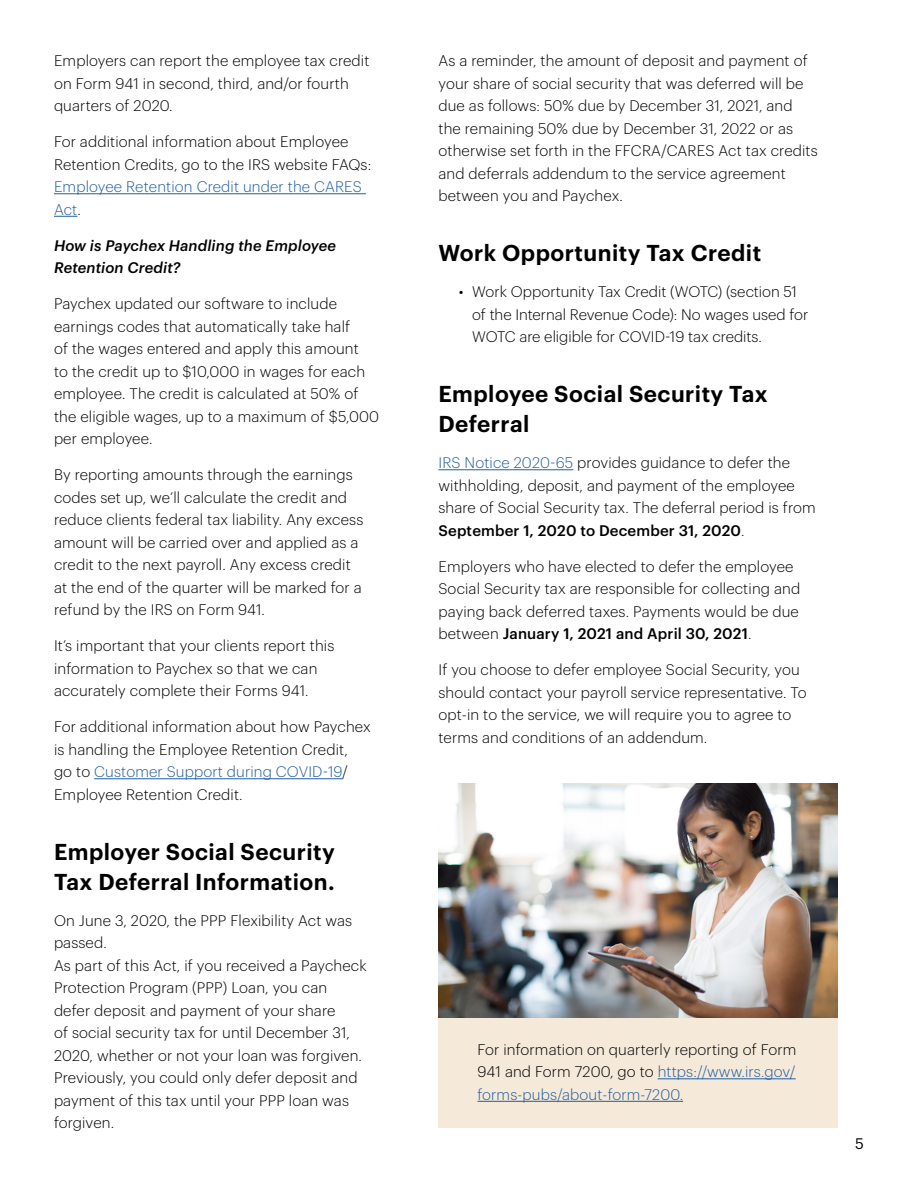
<style>
.page{position:relative;width:918px;height:1188px;background:#fff}
.page>*{position:absolute;margin:0;border:0;box-sizing:border-box;transform-origin:0 0}
.t1{font:600 22.5px/30px "Graphik";letter-spacing:.02em;color:#000}
.t2{font:300 15px/22.5px "Graphik";letter-spacing:.01em;color:#000}
.t3{font:italic 500 15px/22.5px "Graphik";letter-spacing:.01em;color:#000}
.t4{font:300 15px/22.5px "Graphik";letter-spacing:.01em;color:#215e9e}
.t5{font:15px "Graphik";color:#000}
.s1{color:#000}
.s2{color:#215e9e}
.s3{font-weight:500}
</style>
<div class="page">
<hr style="left:54px;top:193px;width:312px;height:1px;background:#215e9e">
<svg style="left:54px;top:216px;width:23px;height:1px"></svg>
<hr style="left:94px;top:778px;width:248px;height:1px;background:#215e9e">
<div style="left:438px;top:1005px;width:400px;height:123px;background:#f5e9da"></div>
<hr style="left:438px;top:469px;width:135px;height:1px;background:#215e9e">
<hr style="left:658px;top:1078px;width:138px;height:1px;background:#215e9e">
<hr style="left:477px;top:1101px;width:206px;height:1px;background:#215e9e">
<img style="left:438px;top:783px;width:400px;height:234px">
<p class="t2" style="left:54px;top:48px;width:317px">Employers can report the employee tax credit on Form 941 in second, third, and/or fourth quarters of 2020.</p>
<p class="t2" style="left:54px;top:129px;width:319px">For additional information about Employee<br>Retention Credits, go to the IRS website FAQs:</p>
<p class="t4" style="left:54px;top:174px;width:309px">Employee Retention Credit under the CARES<br>Act<span class="s1">.</span></p>
<p class="t3" style="left:54px;top:233px;width:284px">How is Paychex Handling the Employee<br>Retention Credit?</p>
<p class="t2" style="left:54px;top:291px;width:327px">Paychex updated our software to include earnings codes that automatically take half<br>of the wages entered and apply this amount<br>to the credit up to $10,000 in wages for each employee. The credit is calculated at 50% of the eligible wages, up to a maximum of $5,000 per employee.</p>
<p class="t2" style="left:54px;top:462px;width:311px">By reporting amounts through the earnings codes set up, we’ll calculate the credit and reduce clients federal tax liability. Any excess amount will be carried over and applied as a credit to the next payroll. Any excess credit at the end of the quarter will be marked for a refund by the IRS on Form 941.</p>
<p class="t2" style="left:54px;top:633px;width:282px">It’s important that your clients report this information to Paychex so that we can accurately complete their Forms 941.</p>
<p class="t2" style="left:54px;top:714px;width:318px">For additional information about how Paychex is handling the Employee Retention Credit,<br>go to <span class="s2">Customer Support during COVID-19</span>/ Employee Retention Credit.</p>
<h1 class="t1" style="left:54px;top:835px;width:282px">Employer Social Security<br>Tax Deferral Information.</h1>
<p class="t2" style="left:54px;top:908px;width:314px">On June 3, 2020, the PPP Flexibility Act was passed.<br>As part of this Act, if you received a Paycheck Protection Program (PPP) Loan, you can defer deposit and payment of your share<br>of social security tax for until December 31, 2020, whether or not your loan was forgiven.<br>Previously, you could only defer deposit and payment of this tax until your PPP loan was forgiven.</p>
<p class="t2" style="left:438px;top:48px;width:381px">As a reminder, the amount of deposit and payment of your share of social security that was deferred will be due as follows: 50% due by December 31, 2021, and the remaining 50% due by December 31, 2022 or as otherwise set forth in the FFCRA/CARES Act tax credits and deferrals addendum to the service agreement between you and Paychex.</p>
<h1 class="t1" style="left:438px;top:236px;width:324px">Work Opportunity Tax Credit</h1>
<p class="t2" style="left:472px;top:279px;width:338px;text-indent:-14px">• Work Opportunity Tax Credit (WOTC) (section 51 of the Internal Revenue Code): No wages used for<br>WOTC are eligible for COVID-19 tax credits.</p>
<h1 class="t1" style="left:438px;top:377px;width:331px">Employee Social Security Tax<br>Deferral</h1>
<p class="t2" style="left:438px;top:450px;width:379px"><span class="s2">IRS Notice 2020-65</span> provides guidance to defer the withholding, deposit, and payment of the employee share of Social Security tax. The deferral period is from <span class="s3">September 1, 2020 to December 31, 2020</span>.</p>
<p class="t2" style="left:438px;top:554px;width:363px">Employers who have elected to defer the employee Social Security tax are responsible for collecting and paying back deferred taxes. Payments would be due between <span class="s3">January 1, 2021 and April 30, 2021</span>.</p>
<p class="t2" style="left:438px;top:657px;width:370px">If you choose to defer employee Social Security, you should contact your payroll service representative. To opt-in to the service, we will require you to agree to terms and conditions of an addendum.</p>
<p class="t2" style="left:477px;top:1037px;width:321px;text-align:justify">For information on quarterly reporting of Form 941 and Form 7200, go to <span class="s2">https://www.irs.gov/ forms-pubs/about-form-7200.</span></p>
<p class="t5" style="left:855px;top:1132px;width:10px">5</p>
</div>
